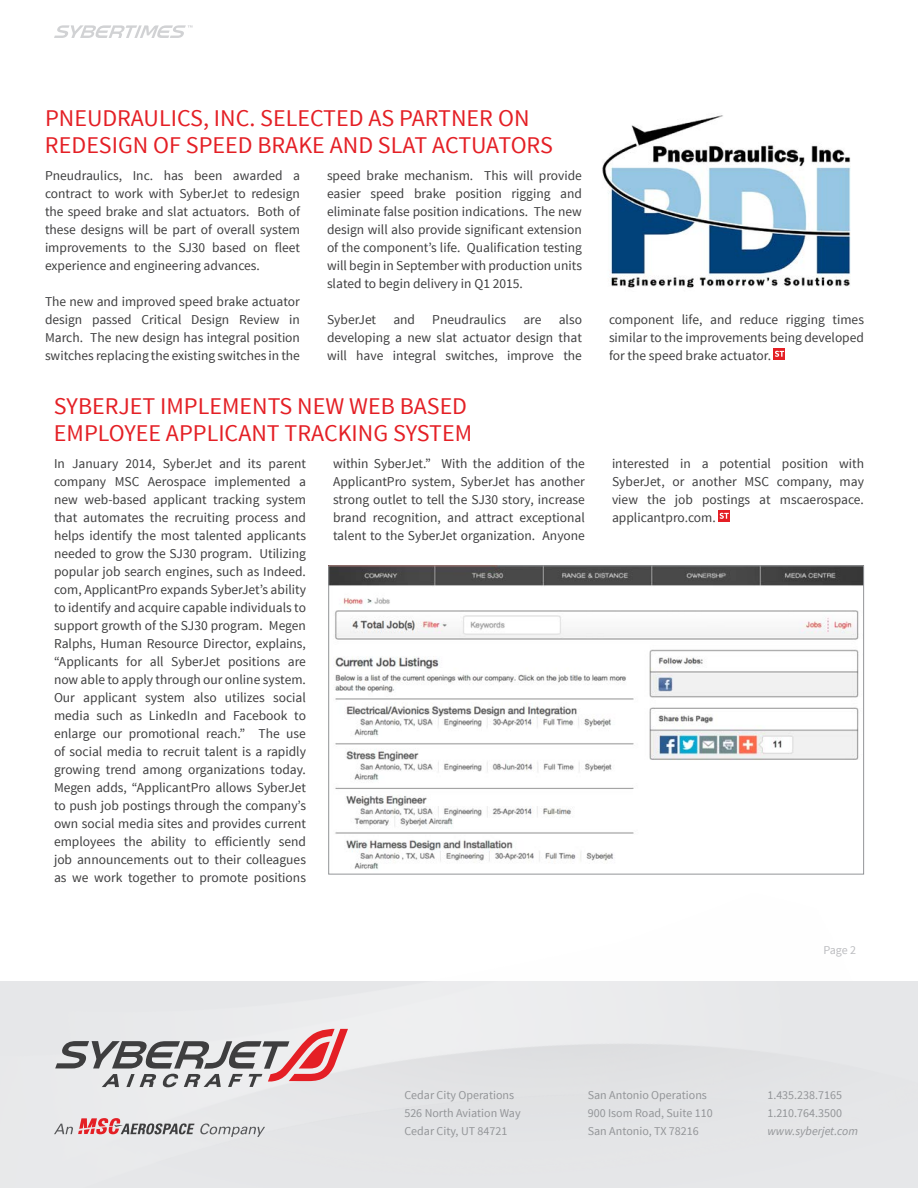
<style>
.page{position:relative;width:918px;height:1188px;background:#fff}
.page>*{position:absolute;margin:0;border:0;box-sizing:border-box;transform-origin:0 0}
.Heading{font:24px/27px "Source Sans Pro";color:#e41f25}
.Paragraph{font:13.5px/18px "Source Sans Pro";color:#3e3e3f;text-align:justify}
.t1{font:12px "Source Sans Pro";color:#939598}
.t2{font:italic 12px "Source Sans Pro";color:#939598}
.t3{font:12px "Source Sans Pro";color:#bcbdc0}
</style>
<div class="page">
<svg style="left:54px;top:25px;width:139px;height:13px"></svg>
<svg style="left:774px;top:348px;width:11px;height:12px"></svg>
<svg style="left:775px;top:351px;width:9px;height:6px"></svg>
<svg style="left:718px;top:510px;width:12px;height:12px"></svg>
<svg style="left:719px;top:513px;width:10px;height:6px"></svg>
<img style="left:602px;top:115px;width:248px;height:173px">
<img style="left:330px;top:568px;width:532px;height:301px">
<div style="left:328px;top:566px;width:536px;height:308px;border:1px solid #939598"></div>
<svg style="left:54px;top:1118px;width:211px;height:19px"></svg>
<svg style="left:55px;top:1029px;width:293px;height:58px"></svg>
<p class="Heading" style="left:45px;top:105px;width:510px">PNEUDRAULICS, INC. SELECTED AS PARTNER ON<br>REDESIGN OF SPEED BRAKE AND SLAT ACTUATORS</p>
<p class="Paragraph" style="left:45px;top:167px;width:257px">Pneudraulics, Inc. has been awarded a contract to work with SyberJet to redesign the speed brake and slat actuators. Both of these designs will be part of overall system improvements to the SJ30 based on fleet experience and engineering advances.</p>
<p class="Paragraph" style="left:45px;top:293px;width:257px">The new and improved speed brake actuator design passed Critical Design Review in March. The new design has integral position switches replacing the existing switches in the</p>
<p class="Paragraph" style="left:327px;top:167px;width:257px">speed brake mechanism. This will provide easier speed brake position rigging and eliminate false position indications. The new design will also provide significant extension of the component’s life. Qualification testing will begin in September with production units slated to begin delivery in Q1 2015.</p>
<p class="Paragraph" style="left:327px;top:311px;width:51px">SyberJet</p>
<p class="Paragraph" style="left:393px;top:311px;width:23px">and</p>
<p class="Paragraph" style="left:432px;top:311px;width:75px">Pneudraulics</p>
<p class="Paragraph" style="left:523px;top:311px;width:20px">are</p>
<p class="Paragraph" style="left:327px;top:311px;width:257px;text-indent:232px">also developing a new slat actuator design that will have integral switches, improve the</p>
<p class="Paragraph" style="left:609px;top:311px;width:257px">component life, and reduce rigging times similar to the improvements being developed for the speed brake actuator.</p>
<p class="Heading" style="left:54px;top:393px;width:420px">SYBERJET IMPLEMENTS NEW WEB BASED<br>EMPLOYEE APPLICANT TRACKING SYSTEM</p>
<p class="Paragraph" style="left:54px;top:455px;width:254px">In January 2014, SyberJet and its parent company MSC Aerospace implemented a new web-based applicant tracking system that automates the recruiting process and helps identify the most talented applicants needed to grow the SJ30 program. Utilizing popular job search engines, such as Indeed. com, ApplicantPro expands SyberJet’s ability to identify and acquire capable individuals to support growth of the SJ30 program. Megen Ralphs, Human Resource Director, explains, “Applicants for all SyberJet positions are now able to apply through our online system.<br>Our applicant system also utilizes social media such as LinkedIn and Facebook to enlarge our promotional reach.” The use of social media to recruit talent is a rapidly growing trend among organizations today.<br>Megen adds, “ApplicantPro allows SyberJet to push job postings through the company’s own social media sites and provides current employees the ability to efficiently send job announcements out to their colleagues as we work together to promote positions</p>
<p class="Paragraph" style="left:333px;top:455px;width:254px">within SyberJet.” With the addition of the ApplicantPro system, SyberJet has another strong outlet to tell the SJ30 story, increase brand recognition, and attract exceptional talent to the SyberJet organization. Anyone</p>
<p class="Paragraph" style="left:612px;top:455px;width:254px">interested in a potential position with SyberJet, or another MSC company, may view the job postings at mscaerospace. applicantpro.com.</p>
<p class="t1" style="left:404px;top:1088px;width:111px">Cedar City Operations</p>
<p class="t1" style="left:404px;top:1106px;width:118px">526 North Aviation Way</p>
<p class="t1" style="left:404px;top:1124px;width:105px">Cedar City, UT 84721</p>
<p class="t1" style="left:588px;top:1088px;width:121px">San Antonio Operations</p>
<p class="t1" style="left:588px;top:1106px;width:126px">900 Isom Road, Suite 110</p>
<p class="t1" style="left:588px;top:1124px;width:112px">San Antonio, TX 78216</p>
<p class="t3" style="left:823px;top:943px;width:34px">Page 2</p>
<p class="t1" style="left:767px;top:1088px;width:76px">1.435.238.7165</p>
<p class="t1" style="left:767px;top:1106px;width:76px">1.210.764.3500</p>
<p class="t2" style="left:767px;top:1124px;width:92px">www.syberjet.com</p>
</div>
